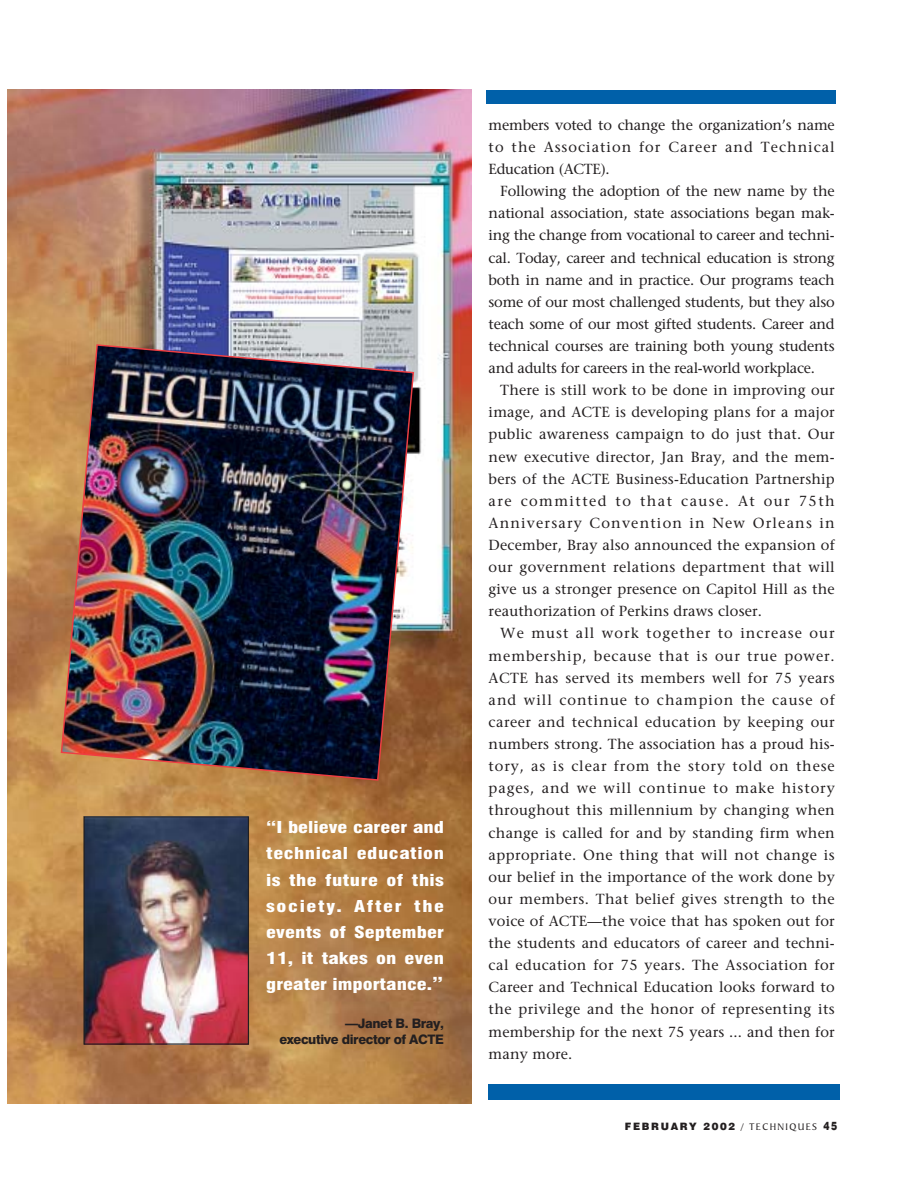
<style>
.page{position:relative;width:918px;height:1188px;background:#fff}
.page>*{position:absolute;margin:0;border:0;box-sizing:border-box;transform-origin:0 0}
.t1{font:900 condensed 16.05px/26.2px "Swiss 721 BT";letter-spacing:.005em;color:#fff;text-align:justify;scale:1.25 1}
.t2{font:14.55px/22px "Stone Serif";letter-spacing:.01em;color:#231f20;text-align:justify}
.t3{font:800 13.05px/16px "Swiss 721 BT";letter-spacing:-.03em;color:#231f20;text-align:right}
.t4{font:900 10.2px "Swiss 721 BT";letter-spacing:.165em;color:#231f20}
.s1{font-size:17.4px}
.s2{font-family:"Baker Signet BT";font-weight:400}
.s3{font-size:11.7px}
</style>
<div class="page">
<div style="left:486px;top:90px;width:349px;height:13px;background:#0060a9"></div>
<div style="left:489px;top:1084px;width:351px;height:16px;background:#0060a9"></div>
<img style="left:7px;top:90px;width:464px;height:1014px">
<img style="left:85px;top:818px;width:162px;height:225px">
<div style="left:83px;top:816px;width:166px;height:229px;border:1px solid #231f20"></div>
<img style="left:60px;top:343px;width:355px;height:439px">
<p class="t1" style="left:266px;top:816px;width:144px">“I believe career and technical education is the future of this society. After the events of September 11, it takes on even greater importance.<span class="s1">”</span></p>
<p class="t3" style="left:279px;top:1017px;width:166px">—Janet B. Bray,<br>executive director of ACTE</p>
<p class="t2" style="left:489px;top:115px;width:348px">members voted to change the organization’s name to the Association for Career and Technical Education (ACTE).</p>
<p class="t2" style="left:489px;top:182px;width:348px;text-indent:12px">Following the adoption of the new name by the national association, state associations began mak&shy;ing the change from vocational to career and techni&shy;cal. Today, career and technical education is strong both in name and in practice. Our programs teach some of our most challenged students, but they also teach some of our most gifted students. Career and technical courses are training both young students and adults for careers in the real-world workplace.</p>
<p class="t2" style="left:489px;top:381px;width:348px;text-indent:12px">There is still work to be done in improving our image, and ACTE is developing plans for a major public awareness campaign to do just that. Our new executive director, Jan Bray, and the mem&shy;bers of the ACTE Business-Education Partnership are committed to that cause. At our 75th Anniversary Convention in New Orleans in December, Bray also announced the expansion of our government relations department that will give us a stronger presence on Capitol Hill as the reauthorization of Perkins draws closer.</p>
<p class="t2" style="left:489px;top:624px;width:348px;text-indent:12px">We must all work together to increase our membership, because that is our true power.<br>ACTE has served its members well for 75 years and will continue to champion the cause of career and technical education by keeping our numbers strong. The association has a proud his&shy;tory, as is clear from the story told on these pages, and we will continue to make history throughout this millennium by changing when change is called for and by standing firm when appropriate. One thing that will not change is our belief in the importance of the work done by our members. That belief gives strength to the voice of ACTE—the voice that has spoken out for the students and educators of career and techni&shy;cal education for 75 years. The Association for Career and Technical Education looks forward to the privilege and the honor of representing its membership for the next 75 years ... and then for many more.</p>
<p class="t4" style="left:625px;top:1123px;width:214px">FEBRUARY 2002 <span class="s2">/ TECHNIQUES</span> <span class="s3">45</span></p>
</div>
